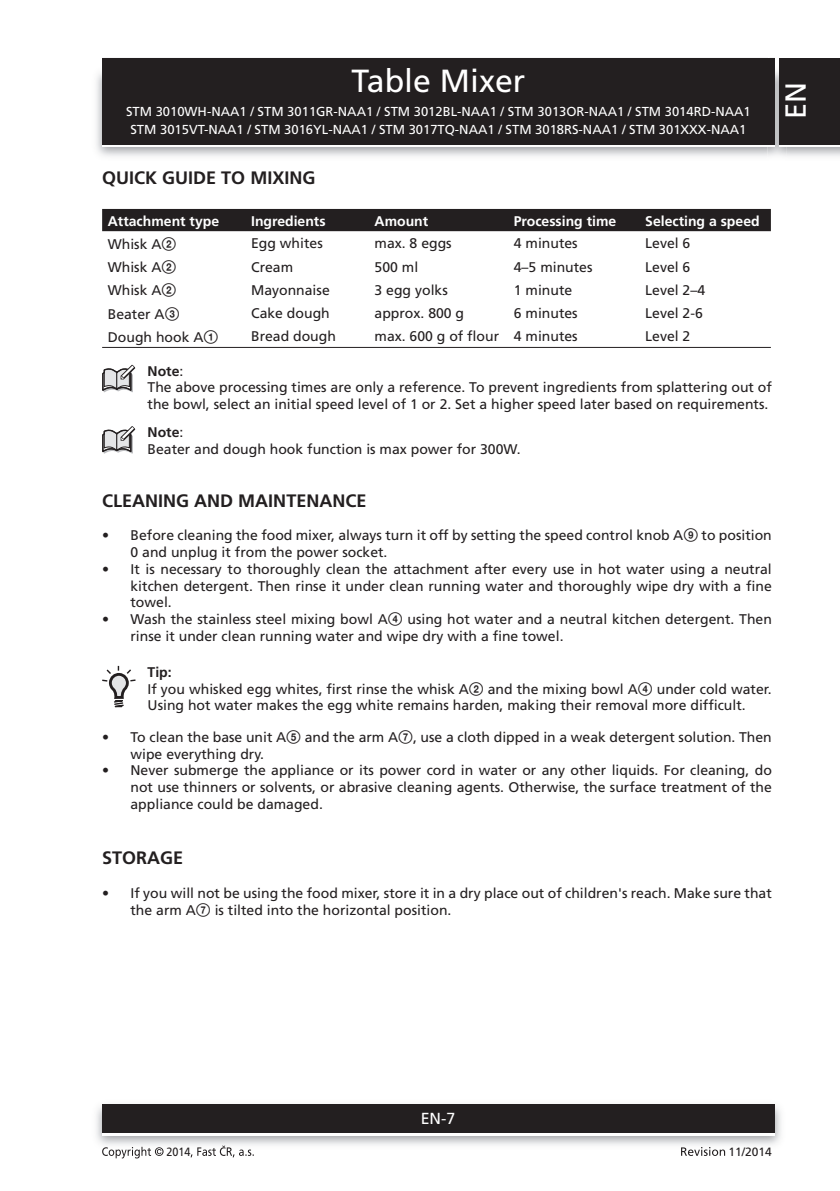
<style>
.page{position:relative;width:840px;height:1191px;background:#fff}
.page>*{position:absolute;margin:0;border:0;box-sizing:border-box;transform-origin:0 0}
.t1{font:32px "Frutiger CE";color:#fff}
.t2{font:29px "Frutiger CE";color:#fff}
.t3{font:700 18px "Frutiger CE";color:#231f20}
.t4{font:16px "Frutiger CE";color:#fff}
.t5{font:14px/16.8px "Frutiger CE";color:#231f20}
.t6{font:700 14px "Frutiger CE";color:#fff}
.t7{font:13px/18px "Frutiger CE";color:#fff;text-align:center}
.t8{font:12px "Frutiger CE";color:#231f20}
.t9{font:12px "Frutiger CE";color:#231f20;scale:.9 1}
.s1{font-family:"Zz 3"}
.s2{font-weight:700}
</style>
<div class="page">
<img style="left:96px;top:72px;width:743px;height:84px">
<div style="left:102px;top:61px;width:672px;height:86px;background:linear-gradient(to right,#fff,#fff)"></div>
<img style="left:96px;top:1104px;width:685px;height:41px">
<div style="left:102px;top:1107px;width:672px;height:28px;background:linear-gradient(to right,#fff,#fff)"></div>
<div style="left:102px;top:1104px;width:672px;height:28px;background:#231f20"></div>
<img style="left:767px;top:64px;width:18px;height:92px">
<img style="left:774px;top:70px;width:1px;height:74px">
<div style="left:778px;top:61px;width:61px;height:86px;background:linear-gradient(to right,#fff,#fff)"></div>
<div style="left:778px;top:58px;width:61px;height:86px;background:#231f20"></div>
<hr style="left:758px;top:144px;width:16px;height:3px;background:#fff">
<div style="left:102px;top:58px;width:672px;height:86px;background:#231f20"></div>
<svg style="left:102px;top:1146px;width:61px;height:12px"></svg>
<svg style="left:190px;top:1145px;width:64px;height:12px"></svg>
<svg style="left:681px;top:1147px;width:43px;height:8px"></svg>
<div style="left:102px;top:209px;width:668px;height:22px;background:#231f20"></div>
<hr style="left:102px;top:347px;width:668px;height:1px;background:#231f20">
<svg style="left:102px;top:365px;width:33px;height:28px"></svg>
<svg style="left:102px;top:426px;width:33px;height:28px"></svg>
<svg style="left:102px;top:666px;width:34px;height:42px"></svg>
<h1 class="t1" style="left:351px;top:68px;width:175px">Table Mixer</h1>
<p class="t7" style="left:126px;top:103px;width:626px">STM 3010WH-NAA1 / STM 3011GR-NAA1 / STM 3012BL-NAA1 / STM 3013OR-NAA1 / STM 3014RD-NAA1<br>STM 3015VT-NAA1 / STM 3016YL-NAA1 / STM 3017TQ-NAA1 / STM 3018RS-NAA1 / STM 301XXX-NAA1</p>
<h2 class="t2" style="left:783px;top:119px;width:39px;rotate:-90deg">EN</h2>
<p class="t3" style="left:102px;top:168px;width:215px">QUICK GUIDE TO MIXING</p>
<p class="t6" style="left:108px;top:213px;width:113px">Attachment type</p>
<p class="t6" style="left:251px;top:213px;width:76px">Ingredients</p>
<p class="t6" style="left:374px;top:213px;width:55px">Amount</p>
<p class="t6" style="left:513px;top:213px;width:104px">Processing time</p>
<p class="t6" style="left:644px;top:213px;width:116px">Selecting a speed</p>
<p class="t5" style="left:108px;top:237px;width:70px">Whisk A<span class="s1">2</span></p>
<p class="t5" style="left:251px;top:236px;width:73px">Egg whites</p>
<p class="t5" style="left:374px;top:236px;width:79px">max. 8 eggs</p>
<p class="t5" style="left:513px;top:236px;width:65px">4 minutes</p>
<p class="t5" style="left:644px;top:236px;width:47px">Level 6</p>
<p class="t5" style="left:108px;top:260px;width:70px">Whisk A<span class="s1">2</span></p>
<p class="t5" style="left:251px;top:259px;width:44px">Cream</p>
<p class="t5" style="left:374px;top:259px;width:45px">500 ml</p>
<p class="t5" style="left:513px;top:259px;width:80px">4–5 minutes</p>
<p class="t5" style="left:644px;top:259px;width:47px">Level 6</p>
<p class="t5" style="left:108px;top:283px;width:70px">Whisk A<span class="s1">2</span></p>
<p class="t5" style="left:251px;top:282px;width:80px">Mayonnaise</p>
<p class="t5" style="left:374px;top:282px;width:75px">3 egg yolks</p>
<p class="t5" style="left:513px;top:282px;width:60px">1 minute</p>
<p class="t5" style="left:644px;top:282px;width:61px">Level 2–4</p>
<p class="t5" style="left:108px;top:306px;width:73px">Beater A<span class="s1">3</span></p>
<p class="t5" style="left:251px;top:306px;width:80px">Cake dough</p>
<p class="t5" style="left:374px;top:306px;width:91px">approx. 800 g</p>
<p class="t5" style="left:513px;top:306px;width:65px">6 minutes</p>
<p class="t5" style="left:644px;top:306px;width:59px">Level 2-6</p>
<p class="t5" style="left:108px;top:329px;width:112px">Dough hook A<span class="s1">1</span></p>
<p class="t5" style="left:251px;top:329px;width:86px">Bread dough</p>
<p class="t5" style="left:374px;top:329px;width:204px">max. 600 g of flour 4 minutes</p>
<p class="t5" style="left:644px;top:329px;width:47px">Level 2</p>
<p class="t5" style="left:147px;top:363px;width:625px"><span class="s2">Note</span>:<br>The above processing times are only a reference. To prevent ingredients from splattering out of the bowl, select an initial speed level of 1 or 2. Set a higher speed later based on requirements.</p>
<p class="t5" style="left:147px;top:425px;width:374px"><span class="s2">Note</span>:<br>Beater and dough hook function is max power for 300W.</p>
<p class="t3" style="left:102px;top:491px;width:265px">CLEANING AND MAINTENANCE</p>
<p class="t5" style="left:130px;top:528px;width:642px;text-indent:-28px">• Before cleaning the food mixer, always turn it off by setting the speed control knob A<span class="s1">9</span> to position<br>0 and unplug it from the power socket.</p>
<p class="t5" style="left:130px;top:561px;width:642px;text-align:justify;text-indent:-28px">• It is necessary to thoroughly clean the attachment after every use in hot water using a neutral kitchen detergent. Then rinse it under clean running water and thoroughly wipe dry with a fine towel.</p>
<p class="t5" style="left:130px;top:612px;width:642px;text-indent:-28px">• Wash the stainless steel mixing bowl A<span class="s1">4</span> using hot water and a neutral kitchen detergent. Then rinse it under clean running water and wipe dry with a fine towel.</p>
<p class="t5" style="left:147px;top:664px;width:625px"><span class="s2">Tip:<br></span>If you whisked egg whites, first rinse the whisk A<span class="s1">2</span> and the mixing bowl A<span class="s1">4</span> under cold water.<br>Using hot water makes the egg white remains harden, making their removal more difficult.</p>
<p class="t5" style="left:130px;top:729px;width:642px;text-indent:-28px">• To clean the base unit A<span class="s1">5</span> and the arm A<span class="s1">7</span>, use a cloth dipped in a weak detergent solution. Then wipe everything dry.</p>
<p class="t5" style="left:130px;top:763px;width:642px;text-align:justify;text-indent:-28px">• Never submerge the appliance or its power cord in water or any other liquids. For cleaning, do not use thinners or solvents, or abrasive cleaning agents. Otherwise, the surface treatment of the appliance could be damaged.</p>
<p class="t3" style="left:102px;top:848px;width:83px">STORAGE</p>
<p class="t5" style="left:130px;top:885px;width:642px;text-indent:-28px">• If you will not be using the food mixer, store it in a dry place out of children's reach. Make sure that the arm A<span class="s1">7</span> is tilted into the horizontal position.</p>
<p class="t4" style="left:420px;top:1111px;width:36px">EN-7</p>
<p class="t9" style="left:166px;top:1146px;width:28px">2014</p>
<p class="t8" style="left:728px;top:1146px;width:45px">11/2014</p>
</div>
